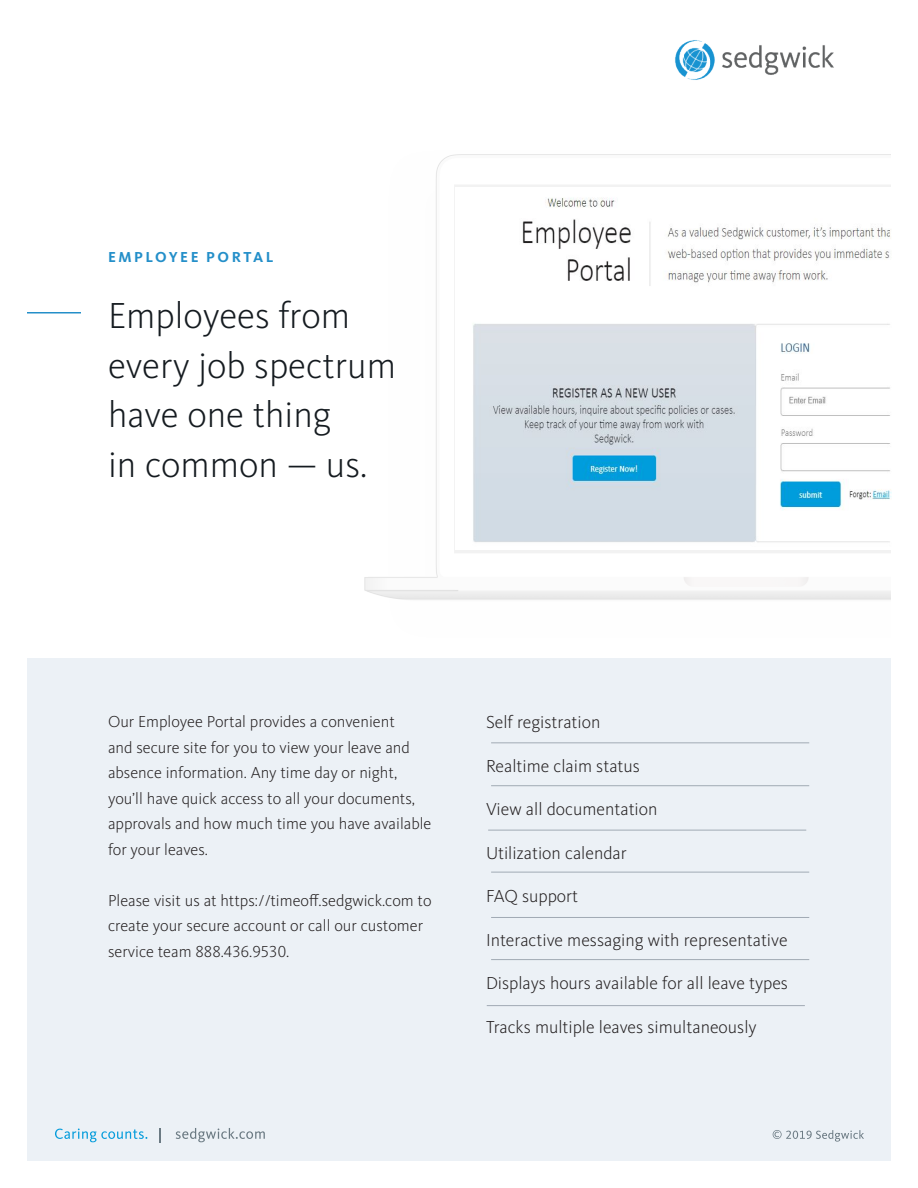
<style>
.page{position:relative;width:918px;height:1188px;background:#fff}
.page>*{position:absolute;margin:0;border:0;box-sizing:border-box;transform-origin:0 0}
.t1{font:300 37.5px/49.5px "Kievit OT";color:#151b20}
.t2{font:300 18px "Kievit OT";color:#231f20}
.t3{font:300 16.5px/25.5px "Kievit OT";color:#231f20}
.t4{font:700 15px "Kievit OT";letter-spacing:.165em;color:#248fc9}
</style>
<div class="page">
<div style="left:0;top:659px;width:918px;height:529px;background:#ecf1f6"></div>
<img style="left:675px;top:40px;width:159px;height:40px">
<hr style="left:14px;top:312px;width:67px;height:2px;background:#248fc9">
<hr style="left:491px;top:742px;width:318px;height:1px;background:#a1aab4">
<hr style="left:491px;top:785px;width:318px;height:1px;background:#a1aab4">
<hr style="left:488px;top:830px;width:318px;height:1px;background:#a1aab4">
<hr style="left:491px;top:872px;width:318px;height:1px;background:#a1aab4">
<hr style="left:491px;top:917px;width:318px;height:1px;background:#a1aab4">
<hr style="left:491px;top:959px;width:318px;height:1px;background:#a1aab4">
<hr style="left:487px;top:1005px;width:318px;height:1px;background:#a1aab4">
<svg style="left:55px;top:1129px;width:92px;height:13px"></svg>
<svg style="left:160px;top:1128px;width:1px;height:15px"></svg>
<svg style="left:176px;top:1128px;width:89px;height:14px"></svg>
<svg style="left:773px;top:1130px;width:91px;height:12px"></svg>
<div style="left:0;top:1161px;width:918px;height:27px;background:#fff"></div>
<div style="left:0;top:0;width:27px;height:1188px;background:#fff"></div>
<div style="left:891px;top:0;width:27px;height:1188px;background:#fff"></div>
<img style="left:472px;top:197px;width:419px;height:346px">
<p class="t4" style="left:108px;top:248px;width:167px">EMPLOYEE PORTAL</p>
<p class="t1" style="left:108px;top:291px;width:290px">Employees from every job spectrum have one thing<br>in common — us.</p>
<p class="t3" style="left:108px;top:709px;width:325px">Our Employee Portal provides a convenient<br>and secure site for you to view your leave and absence information. Any time day or night, you’ll have quick access to all your documents, approvals and how much time you have available for your leaves.</p>
<p class="t3" style="left:108px;top:887px;width:325px">Please visit us at https://timeoff.sedgwick.com to create your secure account or call our customer service team 888.436.9530.</p>
<p class="t2" style="left:486px;top:712px;width:116px">Self registration</p>
<p class="t2" style="left:486px;top:755px;width:155px">Realtime claim status</p>
<p class="t2" style="left:486px;top:799px;width:173px">View all documentation</p>
<p class="t2" style="left:486px;top:842px;width:142px">Utilization calendar</p>
<p class="t2" style="left:486px;top:886px;width:94px">FAQ support</p>
<p class="t2" style="left:486px;top:929px;width:303px">Interactive messaging with representative</p>
<p class="t2" style="left:486px;top:973px;width:304px">Displays hours available for all leave types</p>
<p class="t2" style="left:486px;top:1016px;width:272px">Tracks multiple leaves simultaneously</p>
</div>
